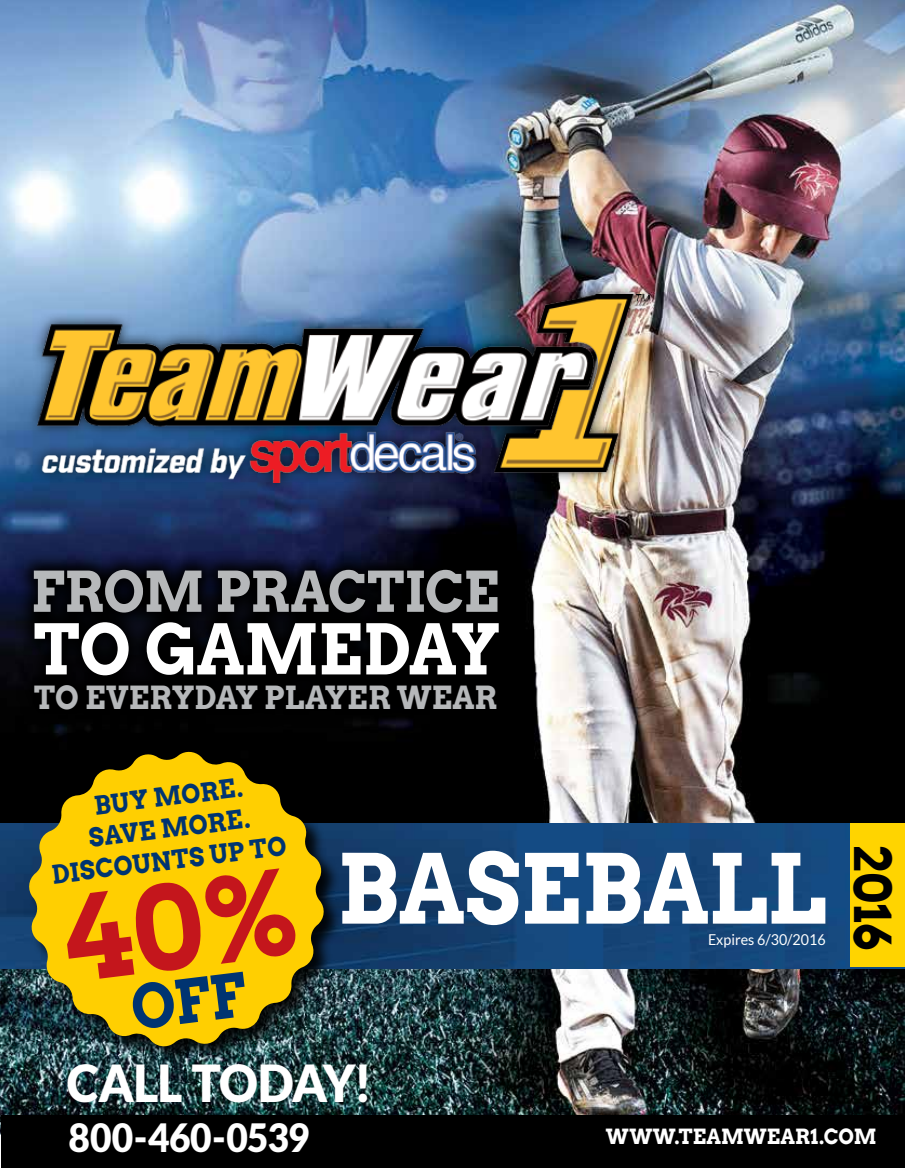
<style>
.page{position:relative;width:905px;height:1168px;background:#fff}
.page>*{position:absolute;margin:0;border:0;box-sizing:border-box;transform-origin:0 0}
.t1{font:700 95.7px "Arvo";letter-spacing:-.005em;color:#fff;scale:.95 1}
.t2{font:700 69.15px "Arvo";letter-spacing:-.01em;color:#fff;scale:.95 1}
.t3{font:700 55.8px "Arvo";letter-spacing:-.01em;color:#b6b8ba;scale:.95 1}
.t4{font:900 51px "Lato";letter-spacing:-.025em;color:#fff;scale:.95 1}
.t5{font:700 50.85px "Arvo";color:#000;scale:.95 1}
.t6{font:900 39px "Lato";letter-spacing:-.015em;color:#fff;scale:.95 1}
.t7{font:700 31.8px "Arvo";color:#b6b8ba;scale:.95 1}
.t8{font:700 25.8px/31.7px "Arvo";color:#003471;text-align:center;scale:.95 1}
.t9{font:700 21px "Arvo";letter-spacing:.005em;color:#fff;scale:.95 1}
.t10{font:15px "Lato";color:#fff;scale:.95 1}
</style>
<div class="page">
<img style="left:0;top:0;width:904px;height:1134px">
<img style="left:0;top:824px;width:904px;height:144px">
<div style="left:27px;top:282px;width:633px;height:212px;background:#000;opacity:.75"></div>
<img style="left:38px;top:294px;width:611px;height:188px">
<div style="left:850px;top:824px;width:54px;height:143px;background:#ffd400"></div>
<div style="left:15px;top:551px;width:503px;height:177px;background:#000"></div>
<div style="left:1px;top:1115px;width:903px;height:53px;background:#000"></div>
<div style="left:28px;top:751px;width:315px;height:314px;background:#000;opacity:.9"></div>
<svg style="left:27px;top:750px;width:299px;height:296px;background:#9a8410"></svg>
<div style="left:61px;top:867px;width:237px;height:163px;background:#ffcf01"></div>
<h3 class="t3" style="left:31px;top:557px;width:494px">FROM PRACTICE</h3>
<h2 class="t2" style="left:34px;top:606px;width:492px">TO GAMEDAY</h2>
<p class="t7" style="left:34px;top:678px;width:489px">TO EVERYDAY PLAYER WEAR</p>
<p class="t8" style="left:43px;top:796px;width:250px;rotate:-7deg">BUY MORE.<br>SAVE MORE.<br>DISCOUNTS UP TO</p>
<h1 class="t1" style="left:337px;top:829px;width:516px">BASEBALL</h1>
<p class="t10" style="left:708px;top:931px;width:125px">Expires 6/30/2016</p>
<h3 class="t5" style="left:904px;top:844px;width:113px;rotate:90deg">2016</h3>
<h3 class="t4" style="left:67px;top:1053px;width:322px">CALL TODAY!</h3>
<h3 class="t6" style="left:69px;top:1115px;width:255px">800-460-0539</h3>
<p class="t9" style="left:606px;top:1123px;width:286px">WWW.TEAMWEAR1.COM</p>
</div>
